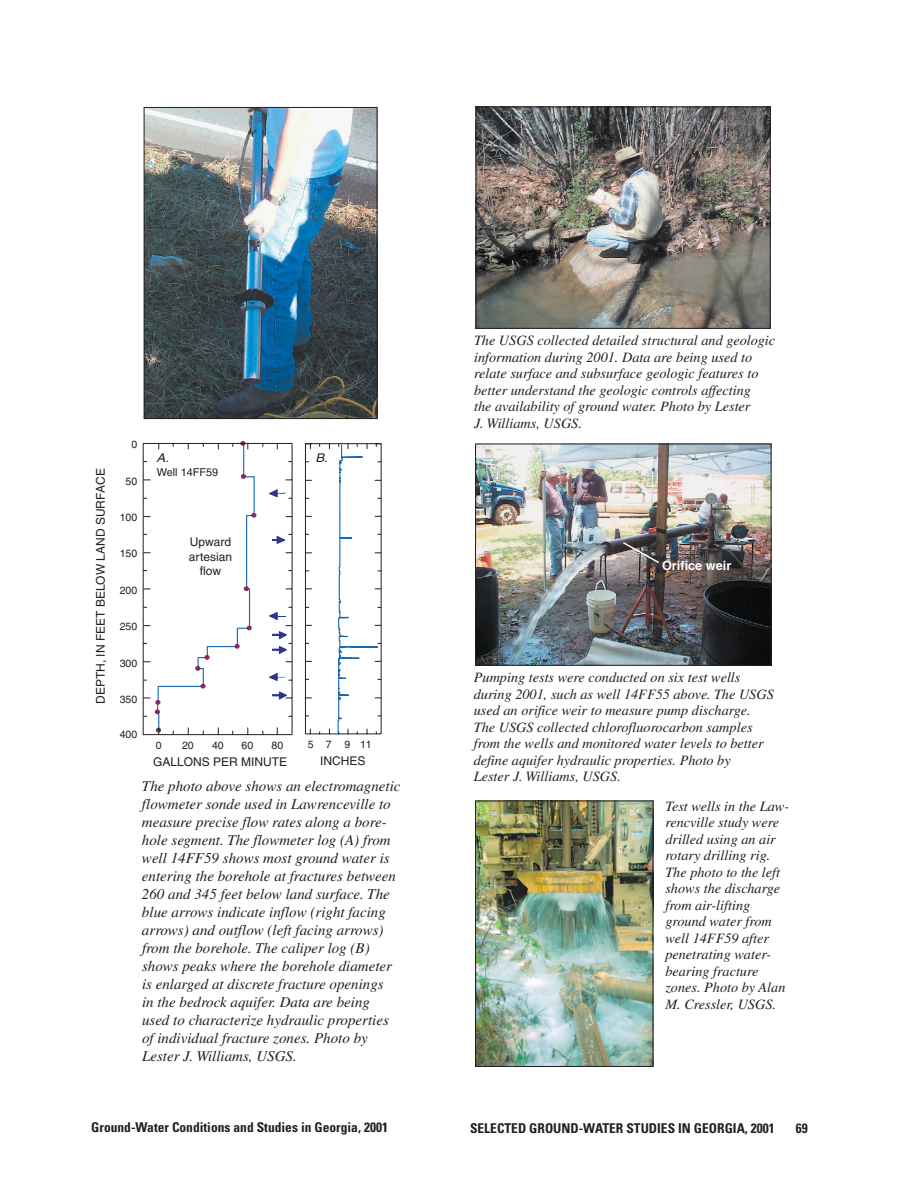
<style>
.page{position:relative;width:918px;height:1188px;background:#fff}
.page>*{position:absolute;margin:0;border:0;box-sizing:border-box;transform-origin:0 0}
.t1{font:italic 15px/18px "Times";color:#231f20}
.t2{font:italic 14.25px/16.5px "Times";color:#231f20}
.t3{font:700 condensed 13.5px "Univers";color:#231f20}
.t4{font:700 12.75px "Helvetica";color:#fff}
.t5{font:12px/14.2px "Helvetica";color:#231f20;text-align:center}
.t6{font:italic 12px "Helvetica";color:#231f20;scale:1.1 1}
.t7{font:10.95px "Helvetica";color:#231f20}
.t8{font:10.5px "Helvetica";color:#231f20}
</style>
<div class="page">
<img style="left:146px;top:109px;width:229px;height:308px">
<img style="left:477px;top:446px;width:292px;height:218px">
<img style="left:478px;top:109px;width:291px;height:218px">
<img style="left:477px;top:803px;width:174px;height:262px">
<svg style="left:144px;top:441px;width:112px;height:292px"></svg>
<svg style="left:329px;top:445px;width:52px;height:290px"></svg>
<svg style="left:273px;top:534px;width:20px;height:11px"></svg>
<svg style="left:272px;top:690px;width:21px;height:11px"></svg>
<svg style="left:269px;top:672px;width:24px;height:10px"></svg>
<svg style="left:269px;top:488px;width:24px;height:11px"></svg>
<svg style="left:269px;top:607px;width:24px;height:48px"></svg>
<div style="left:143px;top:443px;width:149px;height:292px;border:1px solid #231f20"></div>
<div style="left:305px;top:443px;width:76px;height:291px;border:1px solid #231f20"></div>
<div style="left:475px;top:444px;width:296px;height:222px;border:1px solid #231f20"></div>
<div style="left:475px;top:801px;width:178px;height:266px;border:1px solid #231f20"></div>
<div style="left:476px;top:107px;width:295px;height:222px;border:1px solid #231f20"></div>
<div style="left:144px;top:107px;width:233px;height:312px;border:1px solid #231f20"></div>
<svg style="left:621px;top:541px;width:40px;height:24px"></svg>
<p class="t5" style="left:95px;top:704px;width:238px;rotate:-90deg">DEPTH, IN FEET BELOW LAND SURFACE</p>
<p class="t8" style="left:131px;top:440px;width:7px">0</p>
<p class="t8" style="left:126px;top:477px;width:13px">50</p>
<p class="t8" style="left:120px;top:513px;width:19px">100</p>
<p class="t8" style="left:120px;top:549px;width:19px">150</p>
<p class="t8" style="left:120px;top:586px;width:19px">200</p>
<p class="t8" style="left:120px;top:622px;width:19px">250</p>
<p class="t8" style="left:120px;top:659px;width:19px">300</p>
<p class="t8" style="left:120px;top:695px;width:19px">350</p>
<p class="t8" style="left:120px;top:730px;width:19px">400</p>
<p class="t6" style="left:157px;top:454px;width:13px">A.</p>
<p class="t6" style="left:316px;top:454px;width:13px">B.</p>
<p class="t7" style="left:157px;top:468px;width:63px">Well 14FF59</p>
<p class="t5" style="left:189px;top:536px;width:45px">Upward artesian flow</p>
<p class="t8" style="left:156px;top:742px;width:7px">0</p>
<p class="t8" style="left:182px;top:742px;width:13px">20</p>
<p class="t8" style="left:212px;top:742px;width:13px">40</p>
<p class="t8" style="left:242px;top:742px;width:13px">60</p>
<p class="t8" style="left:272px;top:742px;width:13px">80</p>
<p class="t8" style="left:308px;top:741px;width:65px">5 7 911</p>
<p class="t5" style="left:153px;top:756px;width:136px">GALLONS PER MINUTE</p>
<p class="t5" style="left:320px;top:755px;width:47px">INCHES</p>
<p class="t1" style="left:142px;top:778px;width:260px">The photo above shows an electromagnetic flowmeter sonde used in Lawrenceville to measure precise flow rates along a bore&shy;hole segment. The flowmeter log (A) from well 14FF59 shows most ground water is entering the borehole at fractures between 260 and 345 feet below land surface. The blue arrows indicate inflow (right facing arrows) and outflow (left facing arrows) from the borehole. The caliper log (B) shows peaks where the borehole diameter is enlarged at discrete fracture openings<br>in the bedrock aquifer. Data are being used to characterize hydraulic properties of individual fracture zones. Photo by Lester J. Williams, USGS.</p>
<p class="t2" style="left:474px;top:334px;width:303px">The USGS collected detailed structural and geologic information during 2001. Data are being used to relate surface and subsurface geologic features to better understand the geologic controls affecting<br>the availability of ground water. Photo by Lester<br>J. Williams, USGS.</p>
<p class="t4" style="left:662px;top:558px;width:71px">Orifice weir</p>
<p class="t2" style="left:474px;top:671px;width:301px">Pumping tests were conducted on six test wells during 2001, such as well 14FF55 above. The USGS used an orifice weir to measure pump discharge.<br>The USGS collected chlorofluorocarbon samples from the wells and monitored water levels to better define aquifer hydraulic properties. Photo by<br>Lester J. Williams, USGS.</p>
<p class="t2" style="left:665px;top:799px;width:125px">Test wells in the Law&shy;rencville study were drilled using an air rotary drilling rig.<br>The photo to the left shows the discharge from air-lifting ground water from well 14FF59 after penetrating water&shy;bearing fracture zones. Photo by Alan<br>M. Cressler, USGS.</p>
<p class="t3" style="left:91px;top:1122px;width:298px">Ground-Water Conditions and Studies in Georgia, 2001</p>
<p class="t3" style="left:470px;top:1123px;width:306px">SELECTED GROUND-WATER STUDIES IN GEORGIA, 2001</p>
<p class="t3" style="left:796px;top:1123px;width:13px">69</p>
</div>
